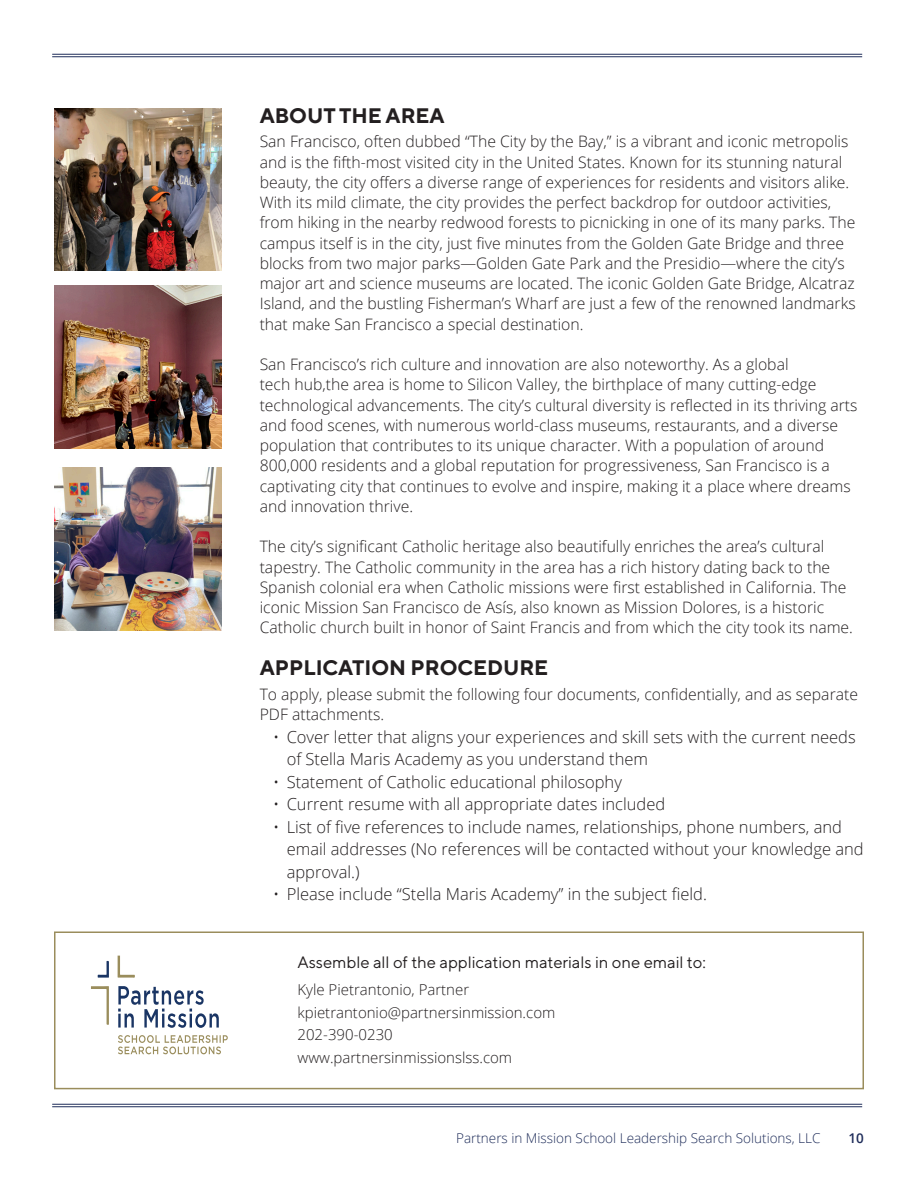
<style>
.page{position:relative;width:918px;height:1188px;background:#fff}
.page>*{position:absolute;margin:0;border:0;box-sizing:border-box;transform-origin:0 0}
.Section_Header{font:700 21px "TT Norms Pro";color:#231f20}
.t1{font:300 16.5px/22.5px "Open Sans";color:#231f20}
.Sub_Section_Header{font:16.5px "TT Norms Pro";color:#231f20}
.t2{font:300 15.75px/20.2px "Open Sans";color:#231f20}
.t3{font:300 15px/22.5px "Open Sans";color:#231f20}
.t4{font:300 13.5px "Open Sans";color:#1f2d5a}
.t5{font:600 13.5px "Open Sans";color:#1f2d5a}
</style>
<div class="page">
<hr style="left:52px;top:54px;width:810px;height:1px;background:#1f2d5a">
<hr style="left:52px;top:56px;width:810px;height:1px;background:#1f2d5a">
<hr style="left:52px;top:1104px;width:810px;height:1px;background:#1f2d5a">
<hr style="left:52px;top:1106px;width:810px;height:1px;background:#1f2d5a">
<img style="left:54px;top:108px;width:168px;height:163px">
<img style="left:54px;top:285px;width:168px;height:163px">
<img style="left:54px;top:468px;width:168px;height:162px">
<svg style="left:91px;top:986px;width:18px;height:39px"></svg>
<svg style="left:118px;top:956px;width:17px;height:22px"></svg>
<svg style="left:97px;top:961px;width:12px;height:17px"></svg>
<svg style="left:118px;top:1035px;width:110px;height:19px"></svg>
<svg style="left:118px;top:986px;width:101px;height:42px"></svg>
<div style="left:54px;top:932px;width:810px;height:157px;border:2px solid #9a8d5c"></div>
<p class="Section_Header" style="left:260px;top:101px;width:186px">ABOUT THE AREA</p>
<p class="t2" style="left:260px;top:131px;width:598px">San Francisco, often dubbed “The City by the Bay,” is a vibrant and iconic metropolis and is the fifth-most visited city in the United States. Known for its stunning natural beauty, the city offers a diverse range of experiences for residents and visitors alike.<br>With its mild climate, the city provides the perfect backdrop for outdoor activities, from hiking in the nearby redwood forests to picnicking in one of its many parks. The campus itself is in the city, just five minutes from the Golden Gate Bridge and three blocks from two major parks—Golden Gate Park and the Presidio—where the city’s major art and science museums are located. The iconic Golden Gate Bridge, Alcatraz Island, and the bustling Fisherman’s Wharf are just a few of the renowned landmarks that make San Francisco a special destination.</p>
<p class="t2" style="left:260px;top:354px;width:599px">San Francisco’s rich culture and innovation are also noteworthy. As a global<br>tech hub,the area is home to Silicon Valley, the birthplace of many cutting-edge technological advancements. The city’s cultural diversity is reflected in its thriving arts and food scenes, with numerous world-class museums, restaurants, and a diverse population that contributes to its unique character. With a population of around 800,000 residents and a global reputation for progressiveness, San Francisco is a captivating city that continues to evolve and inspire, making it a place where dreams and innovation thrive.</p>
<p class="t2" style="left:260px;top:536px;width:595px">The city’s significant Catholic heritage also beautifully enriches the area’s cultural tapestry. The Catholic community in the area has a rich history dating back to the Spanish colonial era when Catholic missions were first established in California. The iconic Mission San Francisco de Asís, also known as Mission Dolores, is a historic Catholic church built in honor of Saint Francis and from which the city took its name.</p>
<p class="Section_Header" style="left:260px;top:654px;width:290px">APPLICATION PROCEDURE</p>
<p class="t2" style="left:260px;top:684px;width:600px">To apply, please submit the following four documents, confidentially, and as separate<br>PDF attachments.</p>
<p class="t1" style="left:287px;top:725px;width:571px;text-indent:-14px">• Cover letter that aligns your experiences and skill sets with the current needs of Stella Maris Academy as you understand them</p>
<p class="t1" style="left:273px;top:770px;width:350px">• Statement of Catholic educational philosophy</p>
<p class="t1" style="left:273px;top:793px;width:394px">• Current resume with all appropriate dates included</p>
<p class="t1" style="left:287px;top:815px;width:578px;text-indent:-14px">• List of five references to include names, relationships, phone numbers, and email addresses (No references will be contacted without your knowledge and approval.)</p>
<p class="t1" style="left:273px;top:883px;width:435px">• Please include “Stella Maris Academy” in the subject field.</p>
<p class="Sub_Section_Header" style="left:298px;top:952px;width:410px">Assemble all of the application materials in one email to:</p>
<p class="t3" style="left:298px;top:978px;width:259px">Kyle Pietrantonio, Partner kpietrantonio@partnersinmission.com</p>
<p class="t3" style="left:298px;top:1023px;width:97px">202-390-0230</p>
<p class="t3" style="left:298px;top:1046px;width:216px">www.partnersinmissionslss.com</p>
<p class="t4" style="left:456px;top:1129px;width:366px">Partners in Mission School Leadership Search Solutions, LLC</p>
<p class="t5" style="left:849px;top:1128px;width:17px">10</p>
</div>
